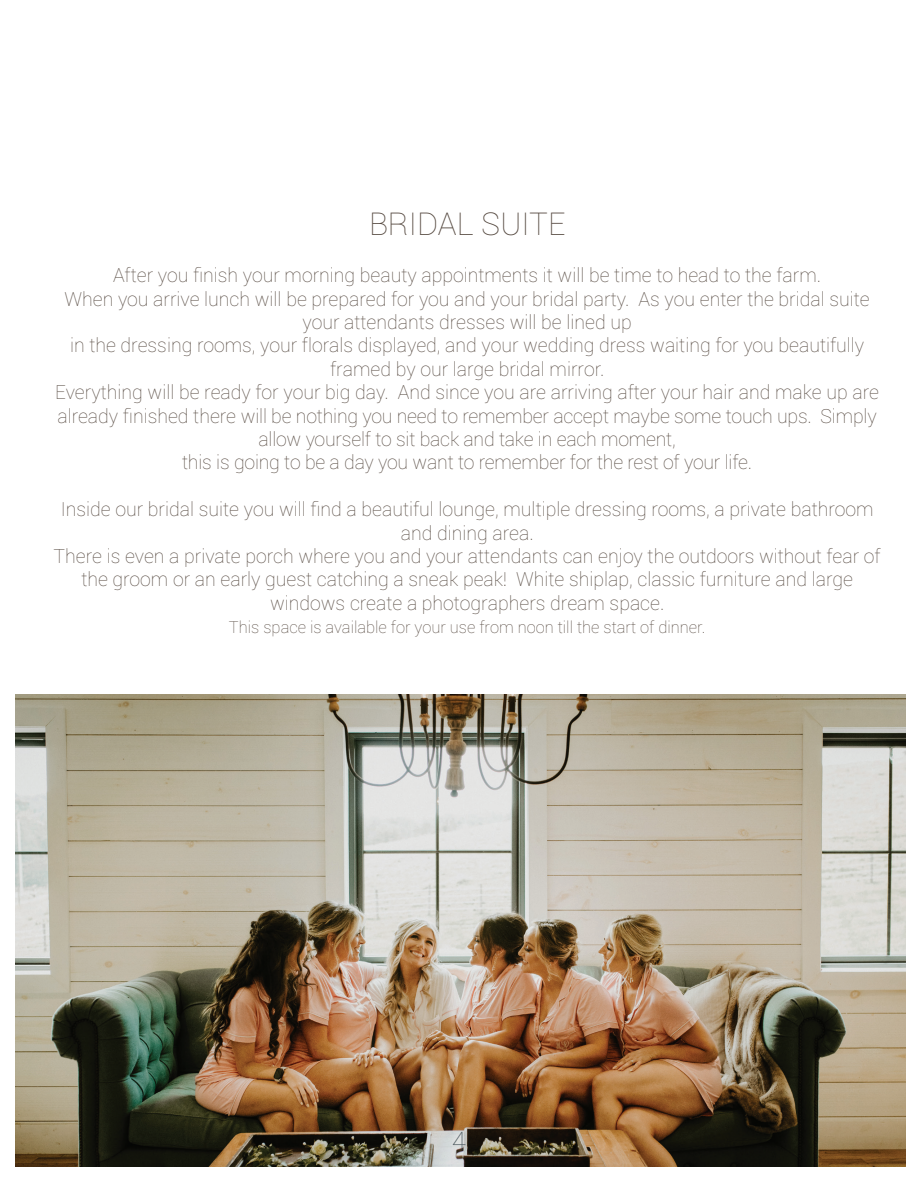
<style>
.page{position:relative;width:918px;height:1188px;background:#fff}
.page>*{position:absolute;margin:0;border:0;box-sizing:border-box;transform-origin:0 0}
.t1{font:100 31.5px "Roboto";color:#554940}
.t2{font:100 25.5px "Roboto";color:#48555b}
.t3{font:100 19.5px/23.4px "Roboto";color:#554940;text-align:center}
.t4{font:100 16.5px "Roboto";color:#554940}
</style>
<div class="page">
<img style="left:15px;top:695px;width:890px;height:471px">
<h1 class="t1" style="left:369px;top:202px;width:198px">BRIDAL SUITE</h1>
<p class="t3" style="left:55px;top:263px;width:825px">After you finish your morning beauty appointments it will be time to head to the farm.<br>When you arrive lunch will be prepared for you and your bridal party. As you enter the bridal suite your attendants dresses will be lined up<br>in the dressing rooms, your florals displayed, and your wedding dress waiting for you beautifully framed by our large bridal mirror.<br>Everything will be ready for your big day. And since you are arriving after your hair and make up are already finished there will be nothing you need to remember accept maybe some touch ups. Simply allow yourself to sit back and take in each moment,<br>this is going to be a day you want to remember for the rest of your life.</p>
<p class="t3" style="left:54px;top:497px;width:829px">Inside our bridal suite you will find a beautiful lounge, multiple dressing rooms, a private bathroom and dining area.<br>There is even a private porch where you and your attendants can enjoy the outdoors without fear of the groom or an early guest catching a sneak peak! White shiplap, classic furniture and large windows create a photographers dream space.</p>
<p class="t4" style="left:229px;top:616px;width:478px">This space is available for your use from noon till the start of dinner.</p>
<h2 class="t2" style="left:452px;top:1124px;width:15px">4</h2>
</div>
